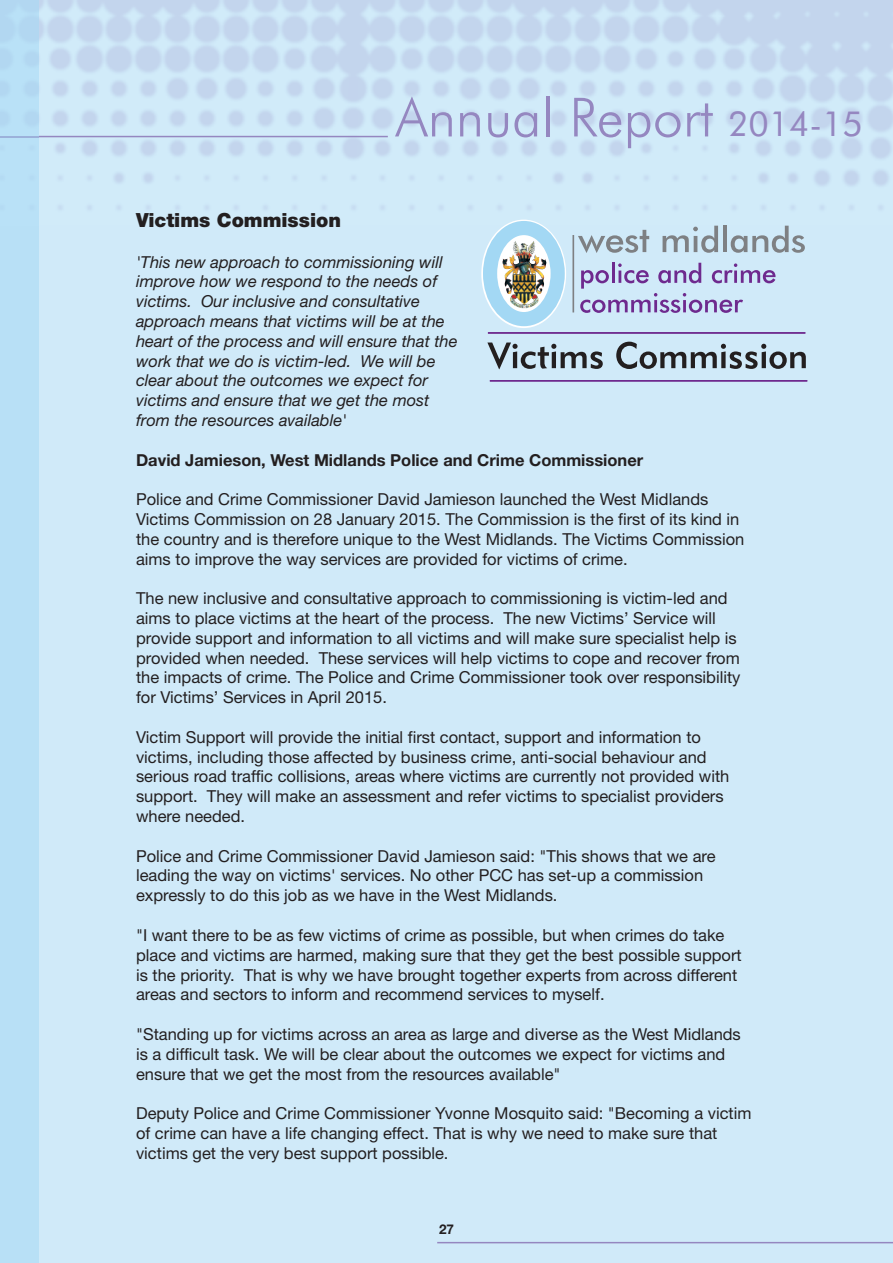
<style>
.page{position:relative;width:893px;height:1263px;background:#d0eaf9}
.page>*{position:absolute;margin:0;border:0;box-sizing:border-box;transform-origin:0 0}
.t1{font:300 54px "Futura BT";color:#9587c0}
.t2{font:900 19.5px "Helvetica Neue LT";color:#231f20}
.t3{font:16.5px/19.8px "Helvetica Neue LT";color:#231f20}
.t4{font:italic 16.5px/19.8px "Helvetica Neue LT";color:#231f20}
.t5{font:700 16.5px "Helvetica Neue LT";color:#231f20}
.t6{font:700 13.5px "Helvetica Neue LT";color:#231f20}
.s1{font-weight:400;font-size:34.5px}
</style>
<div class="page">
<img style="left:38px;top:0;width:855px;height:225px">
<hr style="left:0;top:136px;width:388px;height:1px;background:#9587c0">
<hr style="left:437px;top:1242px;width:456px;height:1px;background:#9587c0">
<div style="left:0;top:225px;width:38px;height:1038px;background:#b8e0f6"></div>
<hr style="left:0;top:136px;width:38px;height:1px;background:#9cb1da">
<svg style="left:481px;top:220px;width:85px;height:108px"></svg>
<svg style="left:490px;top:228px;width:68px;height:91px"></svg>
<div style="left:483px;top:221px;width:82px;height:105px;border:14px solid #a3d8f4;border-radius:50%"></div>
<img style="left:507px;top:243px;width:37px;height:61px">
<svg style="left:578px;top:230px;width:71px;height:23px"></svg>
<svg style="left:663px;top:226px;width:55px;height:27px"></svg>
<hr style="left:723px;top:226px;width:4px;height:26px;background:#7e8083">
<svg style="left:731px;top:226px;width:74px;height:27px"></svg>
<svg style="left:580px;top:263px;width:195px;height:50px"></svg>
<hr style="left:572px;top:235px;width:2px;height:77px;background:#7e8083">
<svg style="left:487px;top:342px;width:116px;height:27px"></svg>
<svg style="left:616px;top:342px;width:190px;height:27px"></svg>
<hr style="left:488px;top:332px;width:317px;height:2px;background:#6e2a8e">
<hr style="left:490px;top:380px;width:317px;height:2px;background:#6e2a8e">
<h1 class="t1" style="left:395px;top:96px;width:469px">Annual Report <span class="s1">2014-15</span></h1>
<p class="t2" style="left:136px;top:213px;width:207px">Victims Commission</p>
<p class="t4" style="left:136px;top:253px;width:323px">'This new approach to commissioning will improve how we respond to the needs of victims. Our inclusive and consultative approach means that victims will be at the heart of the process and will ensure that the work that we do is victim-led. We will be clear about the outcomes we expect for victims and ensure that we get the most from the resources available'</p>
<p class="t5" style="left:136px;top:454px;width:509px">David Jamieson, West Midlands Police and Crime Commissioner</p>
<p class="t3" style="left:136px;top:491px;width:610px">Police and Crime Commissioner David Jamieson launched the West Midlands Victims Commission on 28 January 2015. The Commission is the first of its kind in the country and is therefore unique to the West Midlands. The Victims Commission aims to improve the way services are provided for victims of crime.</p>
<p class="t3" style="left:136px;top:590px;width:606px">The new inclusive and consultative approach to commissioning is victim-led and aims to place victims at the heart of the process. The new Victims’ Service will provide support and information to all victims and will make sure specialist help is provided when needed. These services will help victims to cope and recover from the impacts of crime. The Police and Crime Commissioner took over responsibility for Victims’ Services in April 2015.</p>
<p class="t3" style="left:136px;top:729px;width:595px">Victim Support will provide the initial first contact, support and information to victims, including those affected by business crime, anti-social behaviour and serious road traffic collisions, areas where victims are currently not provided with support. They will make an assessment and refer victims to specialist providers where needed.</p>
<p class="t3" style="left:136px;top:847px;width:581px">Police and Crime Commissioner David Jamieson said: "This shows that we are leading the way on victims' services. No other PCC has set-up a commission expressly to do this job as we have in the West Midlands.</p>
<p class="t3" style="left:136px;top:927px;width:607px">"I want there to be as few victims of crime as possible, but when crimes do take place and victims are harmed, making sure that they get the best possible support is the priority. That is why we have brought together experts from across different areas and sectors to inform and recommend services to myself.</p>
<p class="t3" style="left:136px;top:1026px;width:606px">"Standing up for victims across an area as large and diverse as the West Midlands is a difficult task. We will be clear about the outcomes we expect for victims and ensure that we get the most from the resources available"</p>
<p class="t3" style="left:136px;top:1105px;width:617px">Deputy Police and Crime Commissioner Yvonne Mosquito said: "Becoming a victim of crime can have a life changing effect. That is why we need to make sure that victims get the very best support possible.</p>
<p class="t6" style="left:439px;top:1224px;width:16px">27</p>
</div>
